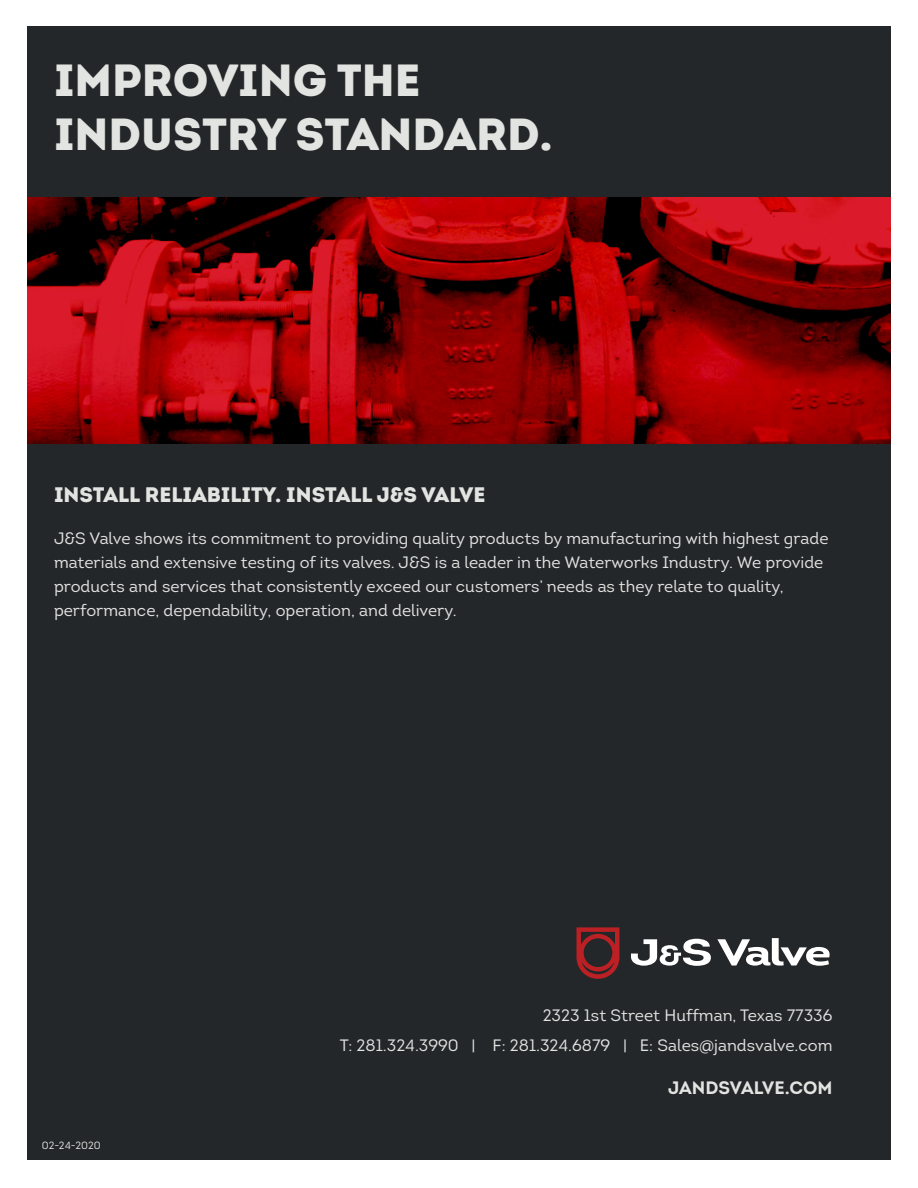
<style>
.page{position:relative;width:918px;height:1188px;background:#fff}
.page>*{position:absolute;margin:0;border:0;box-sizing:border-box;transform-origin:0 0}
.t1{font:900 45px "Intro";color:#e2e4e2}
.t2{font:900 21px "Intro";color:#e2e4e2}
.t3{font:700 18px "Intro";color:#e2e4e2}
.t4{font:16.5px/24px "Intro";color:#e2e4e2}
.t5{font:10.5px "Intro";color:#e2e4e2}
</style>
<div class="page">
<div style="left:27px;top:26px;width:864px;height:1134px;background:#242729"></div>
<img style="left:27px;top:197px;width:864px;height:247px">
<svg style="left:576px;top:927px;width:43px;height:52px"></svg>
<svg style="left:631px;top:939px;width:80px;height:27px"></svg>
<svg style="left:717px;top:938px;width:113px;height:28px"></svg>
<p class="t1" style="left:54px;top:51px;width:368px">IMPROVING THE</p>
<p class="t1" style="left:54px;top:105px;width:500px">INDUSTRY STANDARD.</p>
<p class="t2" style="left:54px;top:481px;width:433px">INSTALL RELIABILITY. INSTALL J&amp;S VALVE</p>
<p class="t4" style="left:54px;top:526px;width:776px">J&amp;S Valve shows its commitment to providing quality products by manufacturing with highest grade materials and extensive testing of its valves. J&amp;S is a leader in the Waterworks Industry. We provide products and services that consistently exceed our customers’ needs as they relate to quality, performance, dependability, operation, and delivery.</p>
<p class="t5" style="left:42px;top:1139px;width:60px">02-24-2020</p>
<p class="t4" style="left:543px;top:1004px;width:291px">2323 1st Street Huffman, Texas 77336</p>
<p class="t4" style="left:340px;top:1034px;width:494px">T: 281.324.3990 | F: 281.324.6879 | E: Sales@jandsvalve.com</p>
<p class="t3" style="left:668px;top:1077px;width:166px">JANDSVALVE.COM</p>
</div>
